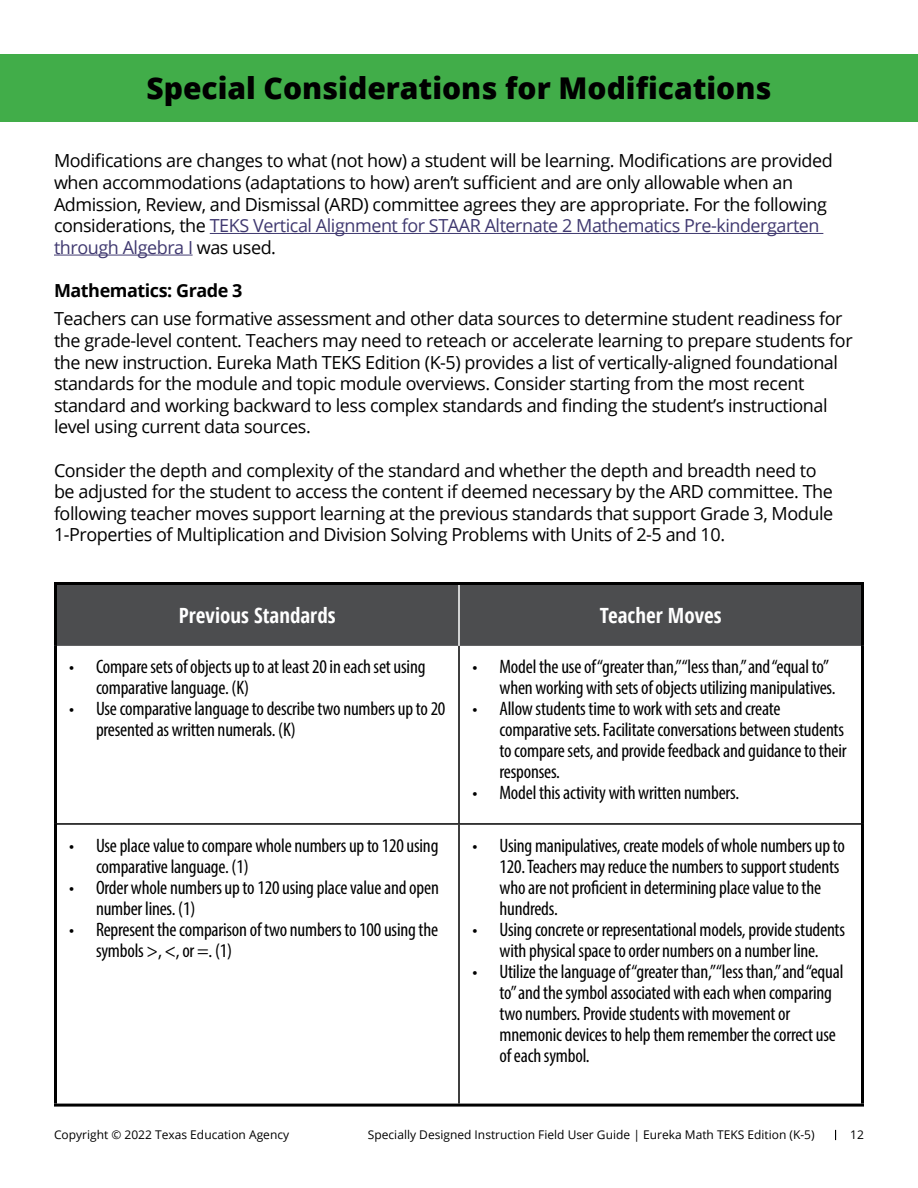
<style>
.page{position:relative;width:918px;height:1188px;background:#fff}
.page>*{position:absolute;margin:0;border:0;box-sizing:border-box;transform-origin:0 0}
.MAIN_HEADERS_-_TOC{font:800 30px "Open Sans";color:#000}
.t1{font:700 21px "Open Sans Condensed";color:#fff}
.t2{font:condensed 19.5px/21px "Myriad Pro";letter-spacing:-.01em;color:#000}
.t3{font:18px/21.6px "Open Sans";letter-spacing:-.025em;color:#000}
.t4{font:700 18px "Open Sans";letter-spacing:-.025em;color:#000}
.t5{font:12px "Open Sans";color:#000}
.s1{color:#403970}
</style>
<div class="page">
<div style="left:0;top:54px;width:918px;height:68px;background:#41ad49"></div>
<hr style="left:210px;top:233px;width:613px;height:1px;background:#403970">
<hr style="left:54px;top:255px;width:139px;height:1px;background:#403970">
<div style="left:57px;top:585px;width:804px;height:61px;background:#4c4d4f"></div>
<hr style="left:54px;top:582px;width:405px;height:3px;background:#000">
<hr style="left:54px;top:585px;width:3px;height:61px;background:#000">
<hr style="left:459px;top:582px;width:405px;height:3px;background:#000">
<hr style="left:458px;top:646px;width:2px;height:177px;background:#000">
<hr style="left:458px;top:825px;width:2px;height:279px;background:#000">
<hr style="left:54px;top:646px;width:3px;height:178px;background:#000">
<hr style="left:54px;top:824px;width:3px;height:280px;background:#000">
<hr style="left:861px;top:585px;width:3px;height:61px;background:#000">
<hr style="left:861px;top:646px;width:3px;height:178px;background:#000">
<hr style="left:861px;top:824px;width:3px;height:280px;background:#000">
<hr style="left:458px;top:585px;width:2px;height:61px;background:#fff">
<hr style="left:54px;top:1104px;width:405px;height:3px;background:#000">
<hr style="left:459px;top:1104px;width:405px;height:3px;background:#000">
<hr style="left:57px;top:823px;width:402px;height:2px;background:#000">
<hr style="left:459px;top:823px;width:402px;height:2px;background:#000">
<p class="MAIN_HEADERS_-_TOC" style="left:146px;top:66px;width:627px">Special Considerations for Modifications</p>
<p class="t3" style="left:54px;top:150px;width:780px">Modifications are changes to what (not how) a student will be learning. Modifications are provided when accommodations (adaptations to how) aren’t sufficient and are only allowable when an Admission, Review, and Dismissal (ARD) committee agrees they are appropriate. For the following considerations, the <span class="s1">TEKS Vertical Alignment for STAAR Alternate 2 Mathematics Pre-kindergarten through Algebra I</span> was used.</p>
<p class="t4" style="left:54px;top:278px;width:190px">Mathematics: Grade 3</p>
<p class="t3" style="left:54px;top:308px;width:800px">Teachers can use formative assessment and other data sources to determine student readiness for the grade-level content. Teachers may need to reteach or accelerate learning to prepare students for the new instruction. Eureka Math TEKS Edition (K-5) provides a list of vertically-aligned foundational standards for the module and topic module overviews. Consider starting from the most recent standard and working backward to less complex standards and finding the student’s instructional level using current data sources.</p>
<p class="t3" style="left:54px;top:459px;width:781px">Consider the depth and complexity of the standard and whether the depth and breadth need to be adjusted for the student to access the content if deemed necessary by the ARD committee. The following teacher moves support learning at the previous standards that support Grade 3, Module 1-Properties of Multiplication and Division Solving Problems with Units of 2-5 and 10.</p>
<p class="t1" style="left:179px;top:600px;width:158px">Previous Standards</p>
<p class="t1" style="left:600px;top:600px;width:123px">Teacher Moves</p>
<p class="t2" style="left:96px;top:656px;width:331px;text-indent:-27px">• Compare sets of objects up to at least 20 in each set using comparative language. (K)</p>
<p class="t2" style="left:96px;top:698px;width:351px;text-indent:-27px">• Use comparative language to describe two numbers up to 20 presented as written numerals. (K)</p>
<p class="t2" style="left:500px;top:656px;width:338px;text-indent:-27px">• Model the use of “greater than,” “less than,” and “equal to” when working with sets of objects utilizing manipulatives.</p>
<p class="t2" style="left:500px;top:698px;width:349px;text-indent:-27px">• Allow students time to work with sets and create comparative sets. Facilitate conversations between students to compare sets, and provide feedback and guidance to their responses.</p>
<p class="t2" style="left:472px;top:782px;width:268px">• Model this activity with written numbers.</p>
<p class="t2" style="left:96px;top:835px;width:344px;text-indent:-27px">• Use place value to compare whole numbers up to 120 using comparative language. (1)</p>
<p class="t2" style="left:96px;top:877px;width:344px;text-indent:-27px">• Order whole numbers up to 120 using place value and open number lines. (1)</p>
<p class="t2" style="left:96px;top:919px;width:344px;text-indent:-27px">• Represent the comparison of two numbers to 100 using the symbols &gt;, &lt;, or =. (1)</p>
<p class="t2" style="left:500px;top:835px;width:347px;text-indent:-27px">• Using manipulatives, create models of whole numbers up to 120. Teachers may reduce the numbers to support students who are not proficient in determining place value to the hundreds.</p>
<p class="t2" style="left:472px;top:919px;width:374px;text-align:center">• Using concrete or representational models, provide students with physical space to order numbers on a number line.</p>
<p class="t2" style="left:500px;top:961px;width:345px;text-indent:-27px">• Utilize the language of “greater than,” “less than,” and “equal to” and the symbol associated with each when comparing two numbers. Provide students with movement or mnemonic devices to help them remember the correct use of each symbol.</p>
<p class="t5" style="left:54px;top:1126px;width:237px">Copyright © 2022 Texas Education Agency</p>
<p class="t5" style="left:368px;top:1126px;width:448px">Specially Designed Instruction Field User Guide | Eureka Math TEKS Edition (K-5)</p>
<p class="t5" style="left:850px;top:1126px;width:15px">12</p>
</div>
